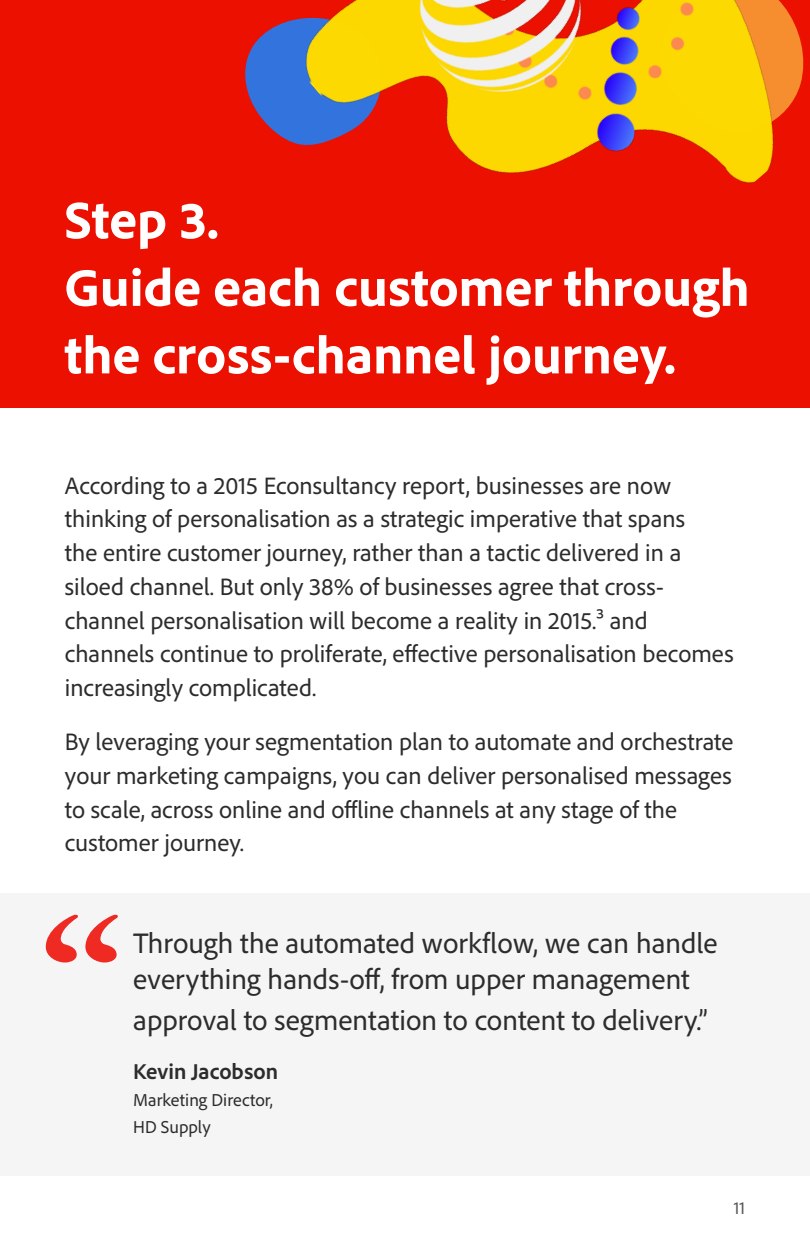
<style>
.page{position:relative;width:810px;height:1256px;background:#fff}
.page>*{position:absolute;margin:0;border:0;box-sizing:border-box;transform-origin:0 0}
.H1{font:800 54px/67.5px "Adobe Clean";color:#fff}
.Pull_Quote{font:29.25px/36px "Adobe Clean";color:#2c2c2c}
.Body{font:24.75px/33.8px "Adobe Clean";color:#2c2c2c}
.Pull_Quote_Author{font:700 22.5px "Adobe Clean";color:#2c2c2c}
.Pull_Quote_Author_Ti{font:18px "Adobe Clean";color:#2c2c2c}
</style>
<div class="page">
<div style="left:0;top:893px;width:810px;height:283px;background:#f5f5f5"></div>
<svg style="left:46px;top:914px;width:72px;height:48px"></svg>
<div style="left:0;top:0;width:810px;height:407px;background:#eb1000"></div>
<svg style="left:245px;top:23px;width:36px;height:113px"></svg>
<img style="left:281px;top:0;width:523px;height:184px">
<p class="H1" style="left:65px;top:184px;width:687px">Step 3.<br>Guide each customer through the cross-channel journey.</p>
<p class="Body" style="left:65px;top:467px;width:670px">According to a 2015 Econsultancy report, businesses are now thinking of personalisation as a strategic imperative that spans<br>the entire customer journey, rather than a tactic delivered in a siloed channel. But only 38% of businesses agree that cross&shy;channel personalisation will become a reality in 2015.3 and channels continue to proliferate, effective personalisation becomes increasingly complicated.</p>
<p class="Body" style="left:65px;top:724px;width:670px">By leveraging your segmentation plan to automate and orchestrate your marketing campaigns, you can deliver personalised messages to scale, across online and offline channels at any stage of the customer journey.</p>
<p class="Pull_Quote" style="left:133px;top:924px;width:586px">Through the automated workflow, we can handle everything hands-off, from upper management</p>
<p class="Pull_Quote" style="left:133px;top:1001px;width:576px">approval to segmentation to content to delivery.”</p>
<p class="Pull_Quote_Author" style="left:133px;top:1057px;width:146px">Kevin Jacobson</p>
<p class="Pull_Quote_Author_Ti" style="left:133px;top:1088px;width:141px">Marketing Director,</p>
<p class="Pull_Quote_Author_Ti" style="left:133px;top:1115px;width:79px">HD Supply</p>
<p class="Pull_Quote_Author_Ti" style="left:734px;top:1196px;width:13px">11</p>
</div>
